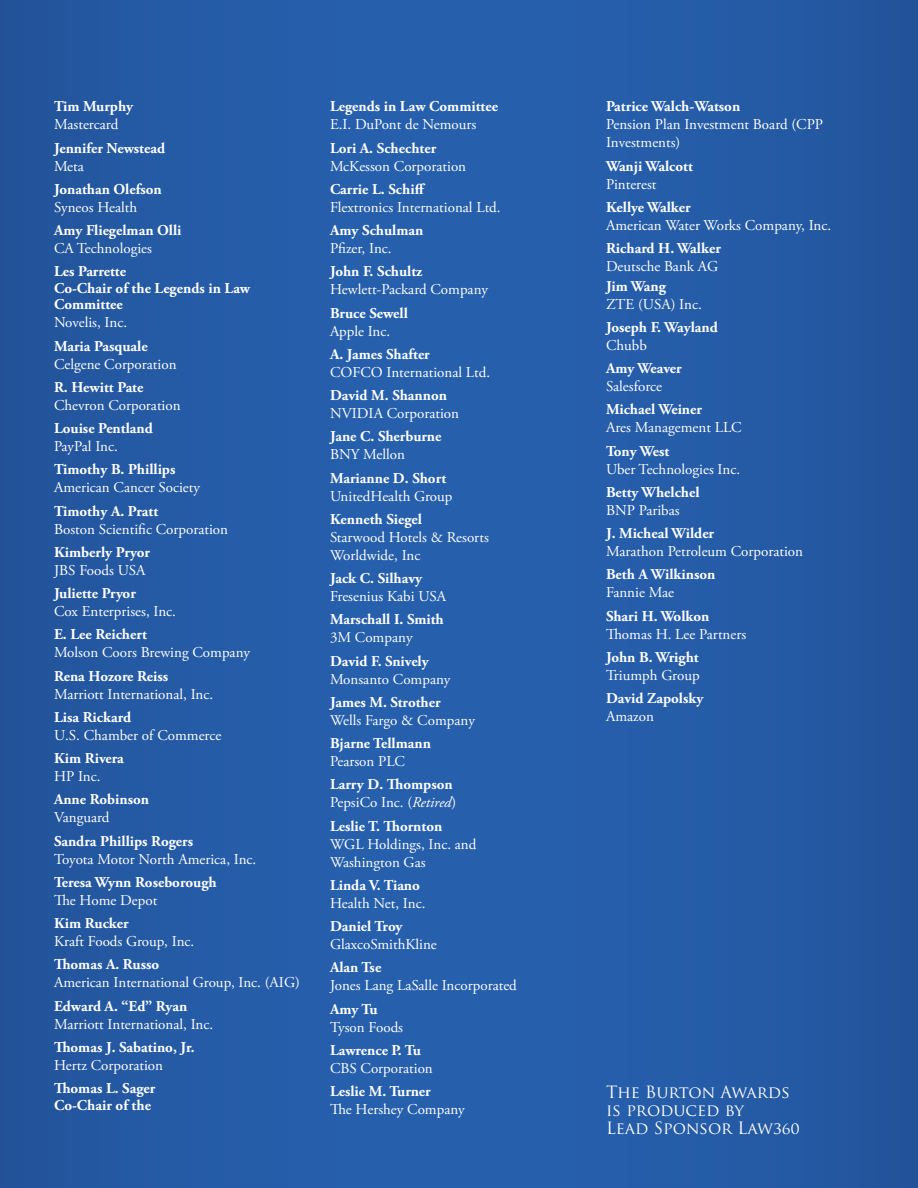
<style>
.page{position:relative;width:918px;height:1188px;background:#fff}
.page>*{position:absolute;margin:0;border:0;box-sizing:border-box;transform-origin:0 0}
.t1{font:16.5px/18px "Trajan Pro";color:#fff}
.t2{font:15px/18px "Adobe Garamond Pro";color:#fff}
.t3{font:700 15px/16.5px "Adobe Garamond Pro";color:#fff}
.s1{font-weight:400}
.s2{font-weight:400;font-style:italic}
</style>
<div class="page">
<div style="left:0;top:0;width:918px;height:1188px;background:linear-gradient(to right,#255ba6,#255ba6)"></div>
<p class="t3" style="left:54px;top:99px;width:81px">Tim Murphy</p>
<p class="t2" style="left:54px;top:116px;width:66px">Mastercard</p>
<p class="t3" style="left:54px;top:140px;width:113px">Jennifer Newstead</p>
<p class="t2" style="left:54px;top:157px;width:31px">Meta</p>
<p class="t3" style="left:54px;top:181px;width:109px">Jonathan Olefson</p>
<p class="t2" style="left:54px;top:199px;width:85px">Syneos Health</p>
<p class="t3" style="left:54px;top:222px;width:129px">Amy Fliegelman Olli</p>
<p class="t2" style="left:54px;top:240px;width:100px">CA Technologies</p>
<p class="t3" style="left:54px;top:264px;width:198px">Les Parrette<br>Co-Chair of the Legends in Law<br>Committee</p>
<p class="t2" style="left:54px;top:314px;width:75px">Novelis, Inc.</p>
<p class="t3" style="left:54px;top:338px;width:95px">Maria Pasquale</p>
<p class="t2" style="left:54px;top:355px;width:124px">Celgene Corporation</p>
<p class="t3" style="left:54px;top:379px;width:91px">R. Hewitt Pate</p>
<p class="t2" style="left:54px;top:397px;width:128px">Chevron Corporation</p>
<p class="t3" style="left:54px;top:420px;width:100px">Louise Pentland</p>
<p class="t2" style="left:54px;top:438px;width:65px">PayPal Inc.</p>
<p class="t3" style="left:54px;top:462px;width:123px">Timothy B. Phillips</p>
<p class="t2" style="left:54px;top:479px;width:148px">American Cancer Society</p>
<p class="t3" style="left:54px;top:503px;width:106px">Timothy A. Pratt</p>
<p class="t2" style="left:54px;top:520px;width:176px">Boston Scientific Corporation</p>
<p class="t3" style="left:54px;top:544px;width:98px">Kimberly Pryor</p>
<p class="t2" style="left:54px;top:562px;width:93px">JBS Foods USA</p>
<p class="t3" style="left:54px;top:585px;width:83px">Juliette Pryor</p>
<p class="t2" style="left:54px;top:603px;width:124px">Cox Enterprises, Inc.</p>
<p class="t3" style="left:54px;top:627px;width:95px">E. Lee Reichert</p>
<p class="t2" style="left:54px;top:644px;width:198px">Molson Coors Brewing Company</p>
<p class="t3" style="left:54px;top:668px;width:116px">Rena Hozore Reiss</p>
<p class="t2" style="left:54px;top:685px;width:161px">Marriott International, Inc.</p>
<p class="t3" style="left:54px;top:709px;width:79px">Lisa Rickard</p>
<p class="t2" style="left:54px;top:727px;width:169px">U.S. Chamber of Commerce</p>
<p class="t3" style="left:54px;top:750px;width:71px">Kim Rivera</p>
<p class="t2" style="left:54px;top:768px;width:48px">HP Inc.</p>
<p class="t3" style="left:54px;top:792px;width:97px">Anne Robinson</p>
<p class="t2" style="left:54px;top:809px;width:57px">Vanguard</p>
<p class="t3" style="left:54px;top:833px;width:141px">Sandra Phillips Rogers</p>
<p class="t2" style="left:54px;top:850px;width:204px">Toyota Motor North America, Inc.</p>
<p class="t3" style="left:54px;top:874px;width:164px">Teresa Wynn Roseborough</p>
<p class="t2" style="left:54px;top:892px;width:105px">The Home Depot</p>
<p class="t3" style="left:54px;top:915px;width:76px">Kim Rucker</p>
<p class="t2" style="left:54px;top:933px;width:142px">Kraft Foods Group, Inc.</p>
<p class="t3" style="left:54px;top:957px;width:107px">Thomas A. Russo</p>
<p class="t2" style="left:54px;top:974px;width:248px">American International Group, Inc. (AIG)</p>
<p class="t3" style="left:54px;top:998px;width:135px">Edward A. “Ed” Ryan</p>
<p class="t2" style="left:54px;top:1015px;width:161px">Marriott International, Inc.</p>
<p class="t3" style="left:54px;top:1039px;width:142px">Thomas J. Sabatino, Jr.</p>
<p class="t2" style="left:54px;top:1057px;width:111px">Hertz Corporation</p>
<p class="t3" style="left:54px;top:1080px;width:103px">Thomas L. Sager<br>Co-Chair of the</p>
<p class="t3" style="left:330px;top:99px;width:170px">Legends in Law Committee</p>
<p class="t2" style="left:330px;top:116px;width:148px">E.I. DuPont de Nemours</p>
<p class="t3" style="left:330px;top:140px;width:108px">Lori A. Schechter</p>
<p class="t2" style="left:330px;top:157px;width:138px">McKesson Corporation</p>
<p class="t3" style="left:330px;top:181px;width:97px">Carrie L. Schiff</p>
<p class="t2" style="left:330px;top:199px;width:172px">Flextronics International Ltd.</p>
<p class="t3" style="left:330px;top:222px;width:95px">Amy Schulman</p>
<p class="t2" style="left:330px;top:240px;width:63px">Pfizer, Inc.</p>
<p class="t3" style="left:330px;top:264px;width:94px">John F. Schultz</p>
<p class="t2" style="left:330px;top:281px;width:160px">Hewlett-Packard Company</p>
<p class="t3" style="left:330px;top:305px;width:79px">Bruce Sewell</p>
<p class="t2" style="left:330px;top:322px;width:62px">Apple Inc.</p>
<p class="t3" style="left:330px;top:346px;width:101px">A. James Shafter</p>
<p class="t2" style="left:330px;top:364px;width:162px">COFCO International Ltd.</p>
<p class="t3" style="left:330px;top:387px;width:119px">David M. Shannon</p>
<p class="t2" style="left:330px;top:405px;width:131px">NVIDIA Corporation</p>
<p class="t3" style="left:330px;top:429px;width:113px">Jane C. Sherburne</p>
<p class="t2" style="left:330px;top:446px;width:77px">BNY Mellon</p>
<p class="t3" style="left:330px;top:470px;width:118px">Marianne D. Short</p>
<p class="t2" style="left:330px;top:487px;width:124px">UnitedHealth Group</p>
<p class="t3" style="left:330px;top:511px;width:94px">Kenneth Siegel</p>
<p class="t2" style="left:330px;top:529px;width:160px">Starwood Hotels &amp; Resorts<br>Worldwide, Inc</p>
<p class="t3" style="left:330px;top:570px;width:94px">Jack C. Silhavy</p>
<p class="t2" style="left:330px;top:588px;width:118px">Fresenius Kabi USA</p>
<p class="t3" style="left:330px;top:612px;width:115px">Marschall I. Smith</p>
<p class="t2" style="left:330px;top:629px;width:84px">3M Company</p>
<p class="t3" style="left:330px;top:653px;width:100px">David F. Snively</p>
<p class="t2" style="left:330px;top:670px;width:122px">Monsanto Company</p>
<p class="t3" style="left:330px;top:694px;width:112px">James M. Strother</p>
<p class="t2" style="left:330px;top:712px;width:146px">Wells Fargo &amp; Company</p>
<p class="t3" style="left:330px;top:735px;width:103px">Bjarne Tellmann</p>
<p class="t2" style="left:330px;top:753px;width:76px">Pearson PLC</p>
<p class="t3" style="left:330px;top:776px;width:128px;line-height:18px">Larry D. Thompson<br><span class="s1">PepsiCo Inc. (</span><span class="s2">Retired</span><span class="s1">)</span></p>
<p class="t3" style="left:330px;top:818px;width:114px">Leslie T. Thornton</p>
<p class="t2" style="left:330px;top:835px;width:148px">WGL Holdings, Inc. and<br>Washington Gas</p>
<p class="t3" style="left:330px;top:877px;width:91px">Linda V. Tiano</p>
<p class="t2" style="left:330px;top:895px;width:97px">Health Net, Inc.</p>
<p class="t3" style="left:330px;top:918px;width:74px">Daniel Troy</p>
<p class="t2" style="left:330px;top:936px;width:108px">GlaxcoSmithKline</p>
<p class="t3" style="left:330px;top:960px;width:53px">Alan Tse</p>
<p class="t2" style="left:330px;top:977px;width:188px">Jones Lang LaSalle Incorporated</p>
<p class="t3" style="left:330px;top:1001px;width:49px">Amy Tu</p>
<p class="t2" style="left:330px;top:1018px;width:75px">Tyson Foods</p>
<p class="t3" style="left:330px;top:1042px;width:92px">Lawrence P. Tu</p>
<p class="t2" style="left:330px;top:1060px;width:104px">CBS Corporation</p>
<p class="t3" style="left:330px;top:1083px;width:102px">Leslie M. Turner</p>
<p class="t2" style="left:330px;top:1101px;width:136px">The Hershey Company</p>
<p class="t3" style="left:606px;top:99px;width:136px">Patrice Walch-Watson</p>
<p class="t2" style="left:606px;top:116px;width:219px">Pension Plan Investment Board (CPP<br>Investments)</p>
<p class="t3" style="left:606px;top:158px;width:88px">Wanji Walcott</p>
<p class="t2" style="left:606px;top:175px;width:52px">Pinterest</p>
<p class="t3" style="left:606px;top:199px;width:86px">Kellye Walker</p>
<p class="t2" style="left:606px;top:217px;width:227px">American Water Works Company, Inc.</p>
<p class="t3" style="left:606px;top:240px;width:116px">Richard H. Walker</p>
<p class="t2" style="left:606px;top:258px;width:114px">Deutsche Bank AG</p>
<p class="t3" style="left:606px;top:278px;width:62px">Jim Wang</p>
<p class="t2" style="left:606px;top:295px;width:97px">ZTE (USA) Inc.</p>
<p class="t3" style="left:606px;top:319px;width:113px">Joseph F. Wayland</p>
<p class="t2" style="left:606px;top:337px;width:42px">Chubb</p>
<p class="t3" style="left:606px;top:360px;width:77px">Amy Weaver</p>
<p class="t2" style="left:606px;top:378px;width:58px">Salesforce</p>
<p class="t3" style="left:606px;top:402px;width:98px">Michael Weiner</p>
<p class="t2" style="left:606px;top:419px;width:137px">Ares Management LLC</p>
<p class="t3" style="left:606px;top:443px;width:65px">Tony West</p>
<p class="t2" style="left:606px;top:460px;width:136px">Uber Technologies Inc.</p>
<p class="t3" style="left:606px;top:484px;width:95px">Betty Whelchel</p>
<p class="t2" style="left:606px;top:502px;width:75px">BNP Paribas</p>
<p class="t3" style="left:606px;top:525px;width:110px">J. Micheal Wilder</p>
<p class="t2" style="left:606px;top:543px;width:199px">Marathon Petroleum Corporation</p>
<p class="t3" style="left:606px;top:567px;width:111px">Beth A Wilkinson</p>
<p class="t2" style="left:606px;top:584px;width:70px">Fannie Mae</p>
<p class="t3" style="left:606px;top:608px;width:105px">Shari H. Wolkon</p>
<p class="t2" style="left:606px;top:625px;width:142px">Thomas H. Lee Partners</p>
<p class="t3" style="left:606px;top:649px;width:94px">John B. Wright</p>
<p class="t2" style="left:606px;top:667px;width:95px">Triumph Group</p>
<p class="t3" style="left:606px;top:690px;width:99px">David Zapolsky</p>
<p class="t2" style="left:606px;top:708px;width:49px">Amazon</p>
<p class="t1" style="left:606px;top:1083px;width:195px">The Burton Awards is produced by<br>Lead Sponsor Law360</p>
</div>
